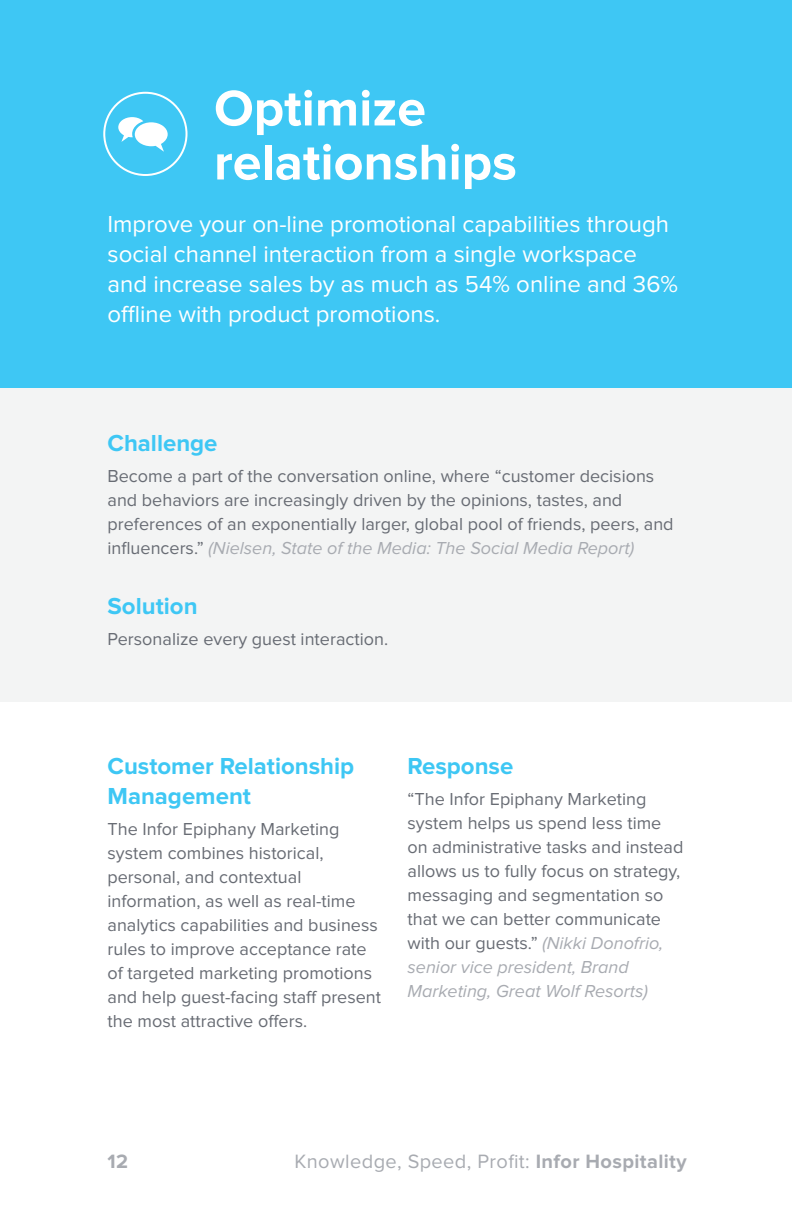
<style>
.page{position:relative;width:792px;height:1224px;background:#fff}
.page>*{position:absolute;margin:0;border:0;box-sizing:border-box;transform-origin:0 0}
.t1{font:700 52px/54px "Proxima Nova";color:#fff}
.t2{font:24px/30px "Proxima Nova";color:#fff}
.t3{font:700 24px/30px "Proxima Nova";color:#3ec7f4}
.t4{font:20px "Proxima Nova";letter-spacing:.02em;color:#a8abb1}
.t5{font:700 20px "Proxima Nova";color:#a8abb1}
.t6{font:18px/24px "Proxima Nova";color:#686c74}
.s1{font-style:italic;color:#a8abb1}
.s2{font-weight:700}
</style>
<div class="page">
<div style="left:0;top:383px;width:792px;height:318px;background:#f3f4f4"></div>
<div style="left:0;top:0;width:792px;height:387px;background:#3ec7f4"></div>
<div style="left:103px;top:92px;width:85px;height:84px;border:2px solid #fff;border-radius:50%"></div>
<svg style="left:118px;top:117px;width:50px;height:35px"></svg>
<p class="t1" style="left:214px;top:83px;width:304px">Optimize relationships</p>
<p class="t2" style="left:108px;top:210px;width:572px">Improve your on-line promotional capabilities through social channel interaction from a single workspace and increase sales by as much as 54% online and 36% offline with product promotions.</p>
<p class="t3" style="left:108px;top:429px;width:112px">Challenge</p>
<p class="t6" style="left:108px;top:465px;width:568px">Become a part of the conversation online, where “customer decisions and behaviors are increasingly driven by the opinions, tastes, and preferences of an exponentially larger, global pool of friends, peers, and influencers.” <span class="s1">(Nielsen, State of the Media: The Social Media Report)</span></p>
<p class="t3" style="left:108px;top:592px;width:92px">Solution</p>
<p class="t6" style="left:108px;top:628px;width:282px">Personalize every guest interaction.</p>
<p class="t3" style="left:108px;top:752px;width:248px">Customer Relationship<br>Management</p>
<p class="t6" style="left:108px;top:818px;width:275px">The Infor Epiphany Marketing system combines historical, personal, and contextual information, as well as real-time analytics capabilities and business rules to improve acceptance rate of targeted marketing promotions and help guest-facing staff present the most attractive offers.</p>
<p class="t3" style="left:408px;top:752px;width:107px">Response</p>
<p class="t6" style="left:408px;top:788px;width:277px">“The Infor Epiphany Marketing system helps us spend less time on administrative tasks and instead allows us to fully focus on strategy, messaging and segmentation so that we can better communicate with our guests.” <span class="s1">(Nikki Donofrio, senior vice president, Brand<br>Marketing, Great Wolf Resorts)</span></p>
<p class="t5" style="left:108px;top:1152px;width:22px">12</p>
<p class="t4" style="left:294px;top:1152px;width:394px">Knowledge, Speed, Profit: <span class="s2">Infor Hospitality</span></p>
</div>
